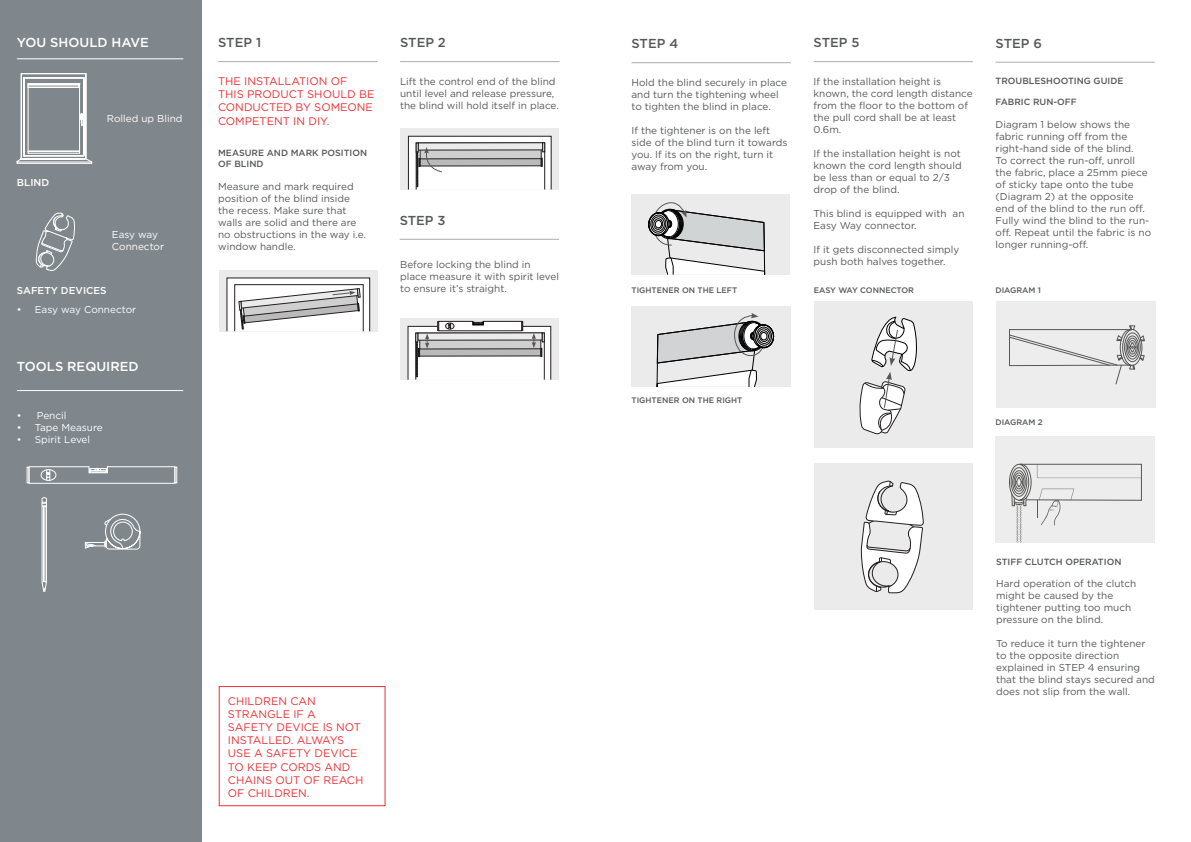
<style>
.page{position:relative;width:1191px;height:842px;background:#fff}
.page>*{position:absolute;margin:0;border:0;box-sizing:border-box;transform-origin:0 0}
.t1{font:500 13px "Gotham HTF";color:#57585a}
.t2{font:500 13px "Gotham HTF";color:#fff}
.t3{font:11px/13.2px "Gotham HTF";color:#ee3034}
.t4{font:11px/13.2px "Gotham HTF";color:#ee2e33}
.t5{font:10px/12px "Gotham HTF";color:#57585a}
.t6{font:10px/12px "Gotham HTF";color:#fff}
.t7{font:500 10px "Gotham HTF";color:#fff}
.t8{font:500 9px/10.8px "Gotham HTF";color:#57585a}
.t9{font:500 8px "Gotham HTF";color:#57585a}
</style>
<div class="page">
<hr style="left:631px;top:62px;width:160px;height:1px;background:#abadad">
<div style="left:631px;top:194px;width:159px;height:81px;background:#ebebeb"></div>
<svg style="left:648px;top:202px;width:117px;height:73px"></svg>
<hr style="left:813px;top:61px;width:160px;height:1px;background:#abadad">
<hr style="left:995px;top:62px;width:160px;height:1px;background:#abadad">
<div style="left:995px;top:436px;width:159px;height:106px;background:#ededed"></div>
<div style="left:1009px;top:464px;width:20px;height:36px;background:#9d9d9d;border-radius:50%"></div>
<div style="left:1009px;top:464px;width:20px;height:37px;border:1px solid #575756;border-radius:50%"></div>
<svg style="left:1010px;top:463px;width:132px;height:79px"></svg>
<div style="left:996px;top:301px;width:159px;height:107px;background:#ededed"></div>
<svg style="left:1009px;top:325px;width:135px;height:60px"></svg>
<div style="left:631px;top:306px;width:160px;height:80px;background:#ebebeb"></div>
<svg style="left:656px;top:313px;width:118px;height:73px"></svg>
<div style="left:0;top:0;width:201px;height:842px;background:#80878c"></div>
<hr style="left:17px;top:58px;width:166px;height:1px;background:#fff">
<hr style="left:218px;top:61px;width:159px;height:1px;background:#abadad">
<hr style="left:400px;top:61px;width:159px;height:1px;background:#abadad">
<hr style="left:17px;top:390px;width:166px;height:1px;background:#fff">
<svg style="left:85px;top:514px;width:55px;height:36px"></svg>
<svg style="left:41px;top:497px;width:6px;height:95px"></svg>
<svg style="left:27px;top:466px;width:150px;height:18px"></svg>
<svg style="left:36px;top:213px;width:39px;height:58px"></svg>
<svg style="left:17px;top:73px;width:75px;height:91px"></svg>
<div style="left:219px;top:270px;width:158px;height:61px;background:#ebebeb"></div>
<svg style="left:227px;top:278px;width:143px;height:53px;fill:#fff"></svg>
<div style="left:234px;top:285px;width:129px;height:46px;background:#fff"></div>
<svg style="left:239px;top:288px;width:121px;height:41px"></svg>
<div style="left:400px;top:128px;width:159px;height:62px;background:#ebebeb"></div>
<svg style="left:408px;top:136px;width:143px;height:54px;fill:#fff"></svg>
<div style="left:416px;top:143px;width:129px;height:47px;background:#fff"></div>
<svg style="left:443px;top:150px;width:96px;height:9px"></svg>
<div style="left:418px;top:143px;width:124px;height:7px;background:#ebebeb"></div>
<div style="left:420px;top:159px;width:121px;height:7px;background:#bababa"></div>
<svg style="left:542px;top:143px;width:3px;height:9px"></svg>
<svg style="left:416px;top:143px;width:27px;height:44px"></svg>
<hr style="left:400px;top:239px;width:159px;height:1px;background:#abadad">
<div style="left:400px;top:318px;width:158px;height:62px;background:linear-gradient(to right,#dfdfdf,#dfdede)"></div>
<svg style="left:408px;top:326px;width:143px;height:54px"></svg>
<div style="left:415px;top:333px;width:129px;height:47px;background:#fff"></div>
<svg style="left:429px;top:340px;width:102px;height:9px"></svg>
<div style="left:418px;top:333px;width:124px;height:7px;background:#ebebeb"></div>
<div style="left:419px;top:349px;width:122px;height:7px;background:#bababa"></div>
<svg style="left:415px;top:333px;width:14px;height:44px"></svg>
<svg style="left:531px;top:333px;width:13px;height:23px"></svg>
<svg style="left:437px;top:321px;width:86px;height:10px"></svg>
<div style="left:219px;top:686px;width:166px;height:120px;border:1px solid #ee3034"></div>
<div style="left:813px;top:301px;width:159px;height:147px;background:#ebebeb"></div>
<svg style="left:859px;top:316px;width:58px;height:118px"></svg>
<div style="left:813px;top:464px;width:159px;height:146px;background:#ebebeb"></div>
<svg style="left:860px;top:480px;width:64px;height:113px"></svg>
<p class="t2" style="left:17px;top:35px;width:133px">YOU SHOULD HAVE</p>
<p class="t1" style="left:218px;top:35px;width:44px">STEP 1</p>
<p class="t1" style="left:400px;top:35px;width:47px">STEP 2</p>
<p class="t5" style="left:400px;top:75px;width:160px">Lift the control end of the blind until level and release pressure, the blind will hold itself in place.</p>
<p class="t4" style="left:218px;top:74px;width:158px">THE INSTALLATION OF<br>THIS PRODUCT SHOULD BE<br>CONDUCTED BY SOMEONE<br>COMPETENT IN DIY.</p>
<p class="t6" style="left:107px;top:113px;width:77px">Rolled up Blind</p>
<p class="t7" style="left:17px;top:176px;width:34px">BLIND</p>
<p class="t6" style="left:112px;top:228px;width:54px">Easy way<br>Connector</p>
<p class="t7" style="left:17px;top:285px;width:91px">SAFETY DEVICES</p>
<p class="t6" style="left:17px;top:303px;width:121px">• Easy way Connector</p>
<p class="t2" style="left:17px;top:359px;width:123px">TOOLS REQUIRED</p>
<p class="t6" style="left:17px;top:410px;width:51px">• Pencil</p>
<p class="t6" style="left:17px;top:422px;width:87px">• Tape Measure</p>
<p class="t6" style="left:17px;top:434px;width:75px">• Spirit Level</p>
<p class="t8" style="left:218px;top:147px;width:150px">MEASURE AND MARK POSITION<br>OF BLIND</p>
<p class="t5" style="left:218px;top:180px;width:149px">Measure and mark required position of the blind inside the recess. Make sure that walls are solid and there are no obstructions in the way i.e. window handle.</p>
<p class="t1" style="left:400px;top:213px;width:47px">STEP 3</p>
<p class="t5" style="left:400px;top:258px;width:160px">Before locking the blind in place measure it with spirit level to ensure it’s straight.</p>
<p class="t3" style="left:228px;top:694px;width:137px">CHILDREN CAN<br>STRANGLE IF A<br>SAFETY DEVICE IS NOT<br>INSTALLED. ALWAYS<br>USE A SAFETY DEVICE<br>TO KEEP CORDS AND<br>CHAINS OUT OF REACH<br>OF CHILDREN.</p>
<p class="t1" style="left:631px;top:36px;width:48px">STEP 4</p>
<p class="t5" style="left:631px;top:76px;width:157px">Hold the blind securely in place and turn the tightening wheel to tighten the blind in place.</p>
<p class="t5" style="left:631px;top:124px;width:157px">If the tightener is on the left side of the blind turn it towards you. If its on the right, turn it away from you.</p>
<p class="t9" style="left:631px;top:285px;width:107px">TIGHTENER ON THE LEFT</p>
<p class="t1" style="left:813px;top:35px;width:47px">STEP 5</p>
<p class="t5" style="left:813px;top:75px;width:161px">If the installation height is known, the cord length distance from the floor to the bottom of the pull cord shall be at least<br>0.6m.</p>
<p class="t5" style="left:813px;top:147px;width:150px">If the installation height is not known the cord length should be less than or equal to 2/3 drop of the blind.</p>
<p class="t5" style="left:813px;top:207px;width:152px">This blind is equipped with an<br>Easy Way connector.</p>
<p class="t5" style="left:813px;top:243px;width:147px">If it gets disconnected simply push both halves together.</p>
<p class="t9" style="left:813px;top:285px;width:102px">EASY WAY CONNECTOR</p>
<p class="t1" style="left:995px;top:36px;width:48px">STEP 6</p>
<p class="t8" style="left:995px;top:75px;width:129px">TROUBLESHOOTING GUIDE</p>
<p class="t8" style="left:995px;top:97px;width:83px">FABRIC RUN-OFF</p>
<p class="t5" style="left:995px;top:119px;width:157px">Diagram 1 below shows the fabric running off from the right-hand side of the blind.<br>To correct the run-off, unroll the fabric, place a 25mm piece of sticky tape onto the tube (Diagram 2) at the opposite end of the blind to the run off.<br>Fully wind the blind to the run&shy;off. Repeat until the fabric is no longer running-off.</p>
<p class="t9" style="left:995px;top:285px;width:47px">DIAGRAM 1</p>
<p class="t9" style="left:631px;top:395px;width:112px">TIGHTENER ON THE RIGHT</p>
<p class="t9" style="left:995px;top:417px;width:49px">DIAGRAM 2</p>
<p class="t8" style="left:996px;top:556px;width:127px">STIFF CLUTCH OPERATION</p>
<p class="t5" style="left:996px;top:578px;width:142px">Hard operation of the clutch might be caused by the tightener putting too much pressure on the blind.</p>
<p class="t5" style="left:996px;top:638px;width:160px">To reduce it turn the tightener to the opposite direction explained in STEP 4 ensuring that the blind stays secured and does not slip from the wall.</p>
</div>
